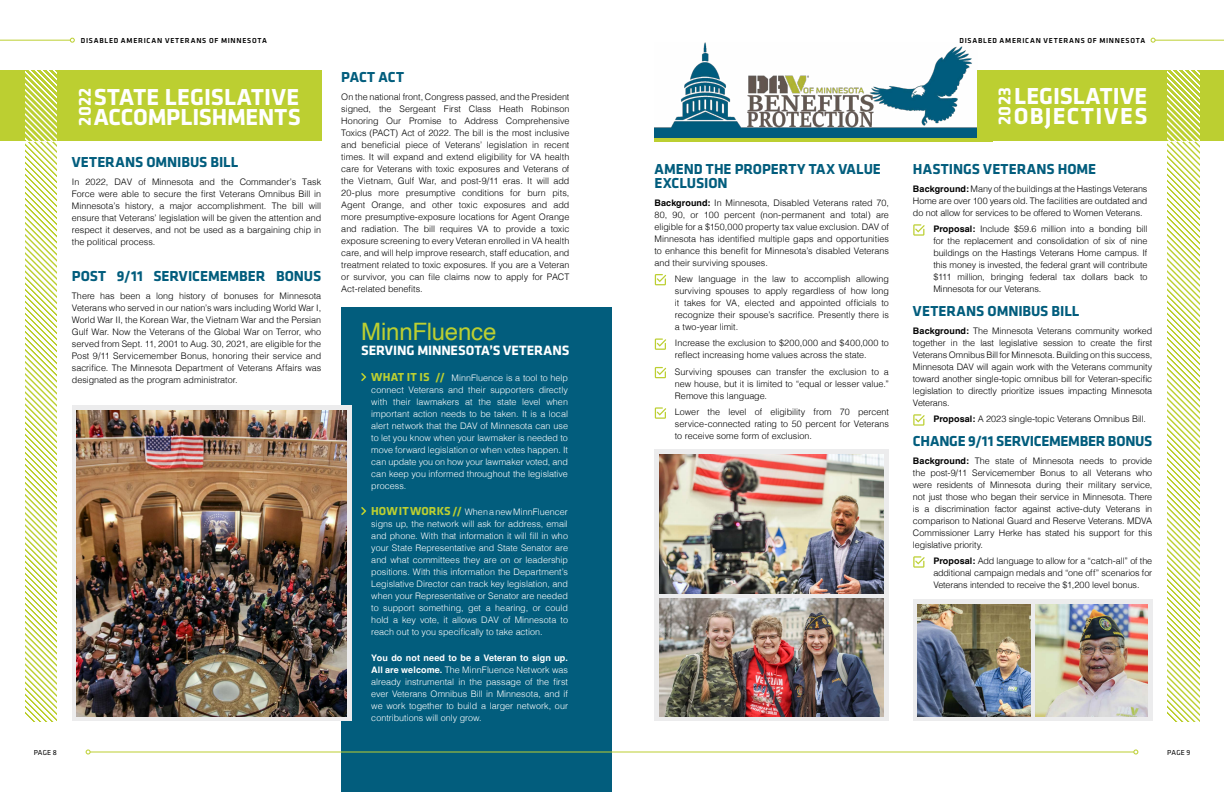
<style>
.page{position:relative;width:1224px;height:792px;background:#fff}
.page>*{position:absolute;margin:0;border:0;box-sizing:border-box;transform-origin:0 0}
.t1{font:700 24px "Klavika";letter-spacing:.005em;color:#fff}
.t2{font:24px "Helvetica";letter-spacing:-.01em;color:#bccf31}
.t3{font:700 24px "Klavika";letter-spacing:.06em;color:#fff}
.t4{font:700 18px "Klavika";letter-spacing:.02em;color:#fff}
.t5{font:700 15px/14px "Klavika";letter-spacing:-.005em;color:#025d7d}
.t6{font:700 14px "Klavika";letter-spacing:-.01em;color:#fff}
.t7{font:300 9px/12px "Helvetica";letter-spacing:-.005em;color:#000;text-align:justify}
.t8{font:300 9px/12px "Helvetica";color:#fff;text-align:justify}
.t9{font:500 7.5px "Klavika";letter-spacing:.1em;color:#000}
.t10{font:7.5px "Klavika";letter-spacing:.015em;color:#000}
.s1{font-family:"Klavika";font-weight:700;font-size:12px;color:#bccf31}
.s2{font-weight:700}
</style>
<div class="page">
<div style="left:655px;top:449px;width:234px;height:272px;background:#ececed"></div>
<svg style="left:913px;top:599px;width:239px;height:122px;background:#e0dfdf"></svg>
<div style="left:341px;top:307px;width:271px;height:485px;background:#025d7d"></div>
<img style="left:918px;top:604px;width:112px;height:112px">
<img style="left:660px;top:454px;width:224px;height:140px">
<img style="left:660px;top:599px;width:224px;height:117px">
<img style="left:1035px;top:604px;width:112px;height:112px">
<svg style="left:72px;top:405px;width:279px;height:316px;background:#d9d5d4"></svg>
<hr style="left:90px;top:752px;width:522px;height:1px;background:#bccf31">
<svg style="left:86px;top:750px;width:5px;height:4px"></svg>
<div style="left:0;top:71px;width:321px;height:70px;background:#bccf31"></div>
<img style="left:655px;top:42px;width:322px;height:96px">
<svg style="left:655px;top:338px;width:11px;height:12px"></svg>
<svg style="left:655px;top:274px;width:11px;height:11px"></svg>
<svg style="left:913px;top:414px;width:12px;height:12px"></svg>
<svg style="left:913px;top:556px;width:12px;height:12px"></svg>
<svg style="left:913px;top:224px;width:12px;height:12px"></svg>
<svg style="left:655px;top:367px;width:11px;height:11px"></svg>
<svg style="left:655px;top:407px;width:11px;height:12px"></svg>
<svg style="left:361px;top:373px;width:5px;height:8px"></svg>
<svg style="left:361px;top:507px;width:5px;height:8px"></svg>
<svg style="left:25px;top:71px;width:32px;height:650px"></svg>
<img style="left:77px;top:410px;width:269px;height:306px">
<hr style="left:612px;top:752px;width:522px;height:1px;background:#bccf31">
<svg style="left:1133px;top:750px;width:5px;height:4px"></svg>
<hr style="left:0;top:40px;width:70px;height:1px;background:#bccf31">
<svg style="left:70px;top:38px;width:5px;height:5px"></svg>
<hr style="left:1155px;top:40px;width:69px;height:1px;background:#bccf31">
<svg style="left:1151px;top:38px;width:5px;height:5px"></svg>
<div style="left:977px;top:71px;width:247px;height:70px;background:#bccf31"></div>
<svg style="left:1167px;top:71px;width:32px;height:650px"></svg>
<hr style="left:655px;top:138px;width:338px;height:3px;background:#bccf31">
<p class="t9" style="left:81px;top:35px;width:187px">DISABLED AMERICAN VETERANS OF MINNESOTA</p>
<p class="t9" style="left:960px;top:35px;width:187px">DISABLED AMERICAN VETERANS OF MINNESOTA</p>
<h2 class="t4" style="left:72px;top:126px;width:40px;rotate:-90deg">2022</h2>
<h1 class="t1" style="left:94px;top:80px;width:207px">STATE LEGISLATIVE</h1>
<h1 class="t1" style="left:94px;top:100px;width:209px">ACCOMPLISHMENTS</h1>
<h3 class="t5" style="left:72px;top:154px;width:168px">VETERANS OMNIBUS BILL</h3>
<p class="t7" style="left:72px;top:175px;width:251px">In 2022, DAV of Minnesota and the Commander’s Task Force were able to secure the first Veterans Omnibus Bill in Minnesota’s history, a major accomplishment. The bill will ensure that Veterans’ legislation will be given the attention and respect it deserves, and not be used as a bargaining chip in the political process.</p>
<h3 class="t5" style="left:72px;top:268px;width:251px">POST 9/11 SERVICEMEMBER BONUS</h3>
<p class="t7" style="left:72px;top:289px;width:251px">There has been a long history of bonuses for Minnesota Veterans who served in our nation’s wars including World War I, World War II, the Korean War, the Vietnam War and the Persian Gulf War. Now the Veterans of the Global War on Terror, who served from Sept. 11, 2001 to Aug. 30, 2021, are eligible for the Post 9/11 Servicemember Bonus, honoring their service and sacrifice. The Minnesota Department of Veterans Affairs was designated as the program administrator.</p>
<h3 class="t5" style="left:341px;top:69px;width:64px">PACT ACT</h3>
<p class="t7" style="left:341px;top:90px;width:230px">On the national front, Congress passed, and the President signed, the Sergeant First Class Heath Robinson Honoring Our Promise to Address Comprehensive Toxics (PACT) Act of 2022. The bill is the most inclusive and beneficial piece of Veterans’ legislation in recent times. It will expand and extend eligibility for VA health care for Veterans with toxic exposures and Veterans of the Vietnam, Gulf War, and post-9/11 eras. It will add 20-plus more presumptive conditions for burn pits, Agent Orange, and other toxic exposures and add more presumptive-exposure locations for Agent Orange and radiation. The bill requires VA to provide a toxic exposure screening to every Veteran enrolled in VA health care, and will help improve research, staff education, and treatment related to toxic exposures. If you are a Veteran or survivor, you can file claims now to apply for PACT Act-related benefits.</p>
<h1 class="t2" style="left:361px;top:313px;width:137px">MinnFluence</h1>
<h3 class="t6" style="left:361px;top:340px;width:210px">SERVING MINNESOTA’S VETERANS</h3>
<p class="t8" style="left:371px;top:371px;width:198px"><span class="s1">WHAT IT IS //</span> MinnFluence is a tool to help connect Veterans and their supporters directly with their lawmakers at the state level when important action needs to be taken. It is a local alert network that the DAV of Minnesota can use to let you know when your lawmaker is needed to move forward legislation or when votes happen. It can update you on how your lawmaker voted, and can keep you informed throughout the legislative process.</p>
<p class="t8" style="left:371px;top:505px;width:198px"><span class="s1">HOW IT WORKS //</span> When a new MinnFluencer signs up, the network will ask for address, email and phone. With that information it will fill in who your State Representative and State Senator are and what committees they are on or leadership positions. With this information the Department’s Legislative Director can track key legislation, and when your Representative or Senator are needed to support something, get a hearing, or could hold a key vote, it allows DAV of Minnesota to reach out to you specifically to take action.</p>
<p class="t8" style="left:371px;top:651px;width:198px"><span class="s2">You do not need to be a Veteran to sign up.<br>All are welcome.</span> The MinnFluence Network was already instrumental in the passage of the first ever Veterans Omnibus Bill in Minnesota, and if we work together to build a larger network, our contributions will only grow.</p>
<h3 class="t5" style="left:655px;top:161px;width:228px">AMEND THE PROPERTY TAX VALUE<br>EXCLUSION</h3>
<p class="t7" style="left:655px;top:196px;width:236px"><span class="s2">Background:</span> In Minnesota, Disabled Veterans rated 70, 80, 90, or 100 percent (non-permanent and total) are eligible for a $150,000 property tax value exclusion. DAV of Minnesota has identified multiple gaps and opportunities to enhance this benefit for Minnesota’s disabled Veterans and their surviving spouses.</p>
<p class="t7" style="left:675px;top:272px;width:216px">New language in the law to accomplish allowing surviving spouses to apply regardless of how long it takes for VA, elected and appointed officials to recognize their spouse’s sacrifice. Presently there is a two-year limit.</p>
<p class="t7" style="left:675px;top:337px;width:216px">Increase the exclusion to $200,000 and $400,000 to reflect increasing home values across the state.</p>
<p class="t7" style="left:675px;top:365px;width:216px">Surviving spouses can transfer the exclusion to a new house, but it is limited to “equal or lesser value.” Remove this language.</p>
<p class="t7" style="left:675px;top:406px;width:216px">Lower the level of eligibility from 70 percent service-connected rating to 50 percent for Veterans to receive some form of exclusion.</p>
<h2 class="t4" style="left:992px;top:125px;width:39px;rotate:-90deg">2023</h2>
<h1 class="t1" style="left:1014px;top:79px;width:135px">LEGISLATIVE</h1>
<h1 class="t3" style="left:1014px;top:99px;width:135px">OBJECTIVES</h1>
<h3 class="t5" style="left:913px;top:161px;width:185px">HASTINGS VETERANS HOME</h3>
<p class="t7" style="left:913px;top:182px;width:236px"><span class="s2">Background:</span> Many of the buildings at the Hastings Veterans Home are over 100 years old. The facilities are outdated and do not allow for services to be offered to Women Veterans.</p>
<p class="t7" style="left:933px;top:222px;width:216px"><span class="s2">Proposal:</span> Include $59.6 million into a bonding bill for the replacement and consolidation of six of nine buildings on the Hastings Veterans Home campus. If this money is invested, the federal grant will contribute $111 million, bringing federal tax dollars back to Minnesota for our Veterans.</p>
<h3 class="t5" style="left:913px;top:303px;width:168px">VETERANS OMNIBUS BILL</h3>
<p class="t7" style="left:913px;top:324px;width:241px"><span class="s2">Background:</span> The Minnesota Veterans community worked together in the last legislative session to create the first Veterans Omnibus Bill for Minnesota. Building on this success, Minnesota DAV will again work with the Veterans community toward another single-topic omnibus bill for Veteran-specific legislation to directly prioritize issues impacting Minnesota Veterans.</p>
<p class="t7" style="left:933px;top:412px;width:214px"><span class="s2">Proposal:</span> A 2023 single-topic Veterans Omnibus Bill.</p>
<h3 class="t5" style="left:913px;top:433px;width:241px">CHANGE 9/11 SERVICEMEMBER BONUS</h3>
<p class="t7" style="left:913px;top:454px;width:241px"><span class="s2">Background:</span> The state of Minnesota needs to provide the post-9/11 Servicemember Bonus to all Veterans who were residents of Minnesota during their military service, not just those who began their service in Minnesota. There is a discrimination factor against active-duty Veterans in comparison to National Guard and Reserve Veterans. MDVA Commissioner Larry Herke has stated his support for this legislative priority.</p>
<p class="t7" style="left:933px;top:554px;width:220px"><span class="s2">Proposal:</span> Add language to allow for a “catch-all” of the additional campaign medals and “one off” scenarios for Veterans intended to receive the $1,200 level bonus.</p>
<p class="t10" style="left:34px;top:747px;width:25px">PAGE 8</p>
<p class="t10" style="left:1167px;top:747px;width:24px">PAGE 9</p>
</div>
